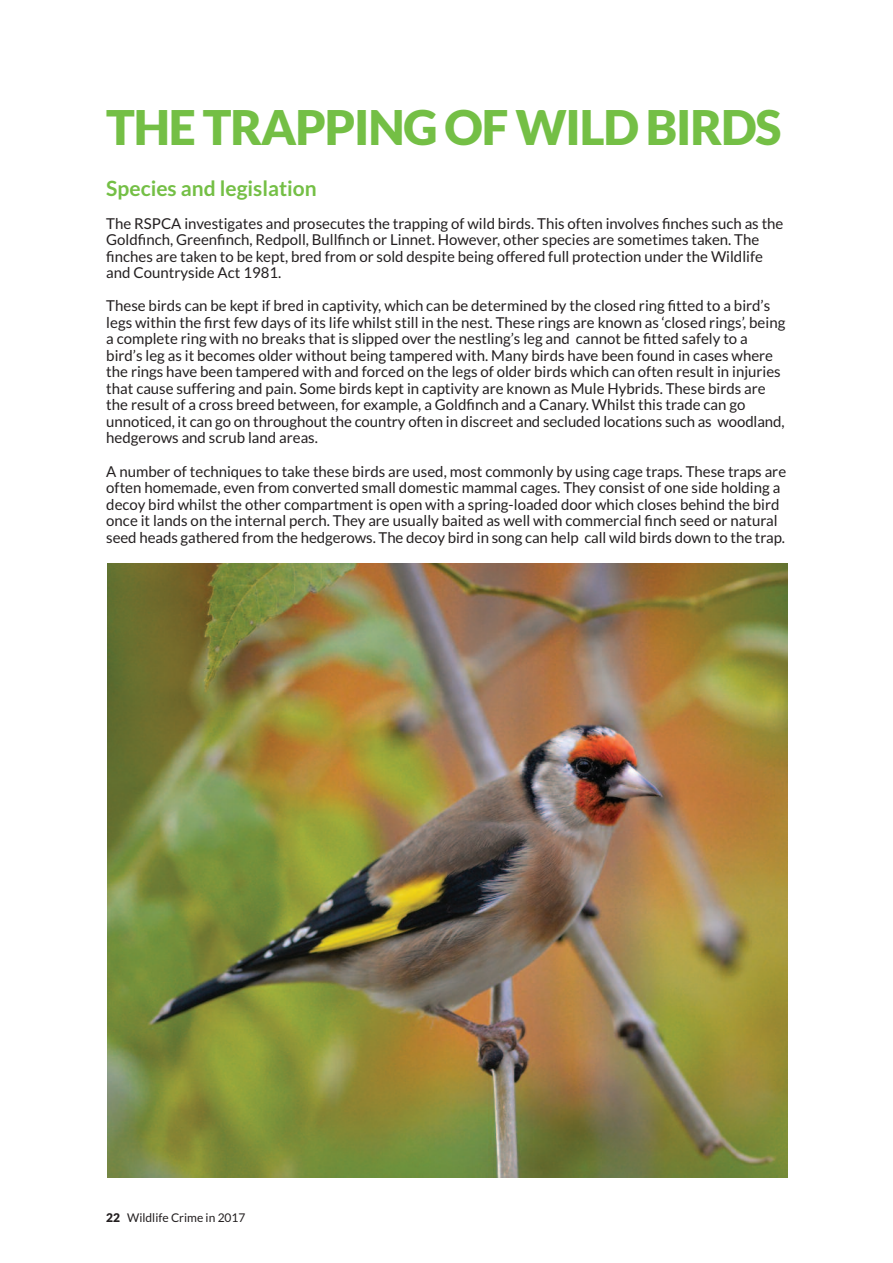
<style>
.page{position:relative;width:893px;height:1263px;background:#fff}
.page>*{position:absolute;margin:0;border:0;box-sizing:border-box;transform-origin:0 0}
.t1{font:900 48px "Lato";letter-spacing:-.025em;color:#74bf45}
.t2{font:700 21px "Lato";color:#74bf45}
.t3{font:15px/16.5px "Lato";color:#231f20}
.t4{font:12px "Lato";color:#231f20}
.s1{font-weight:900}
</style>
<div class="page">
<img style="left:107px;top:564px;width:680px;height:614px">
<h1 class="t1" style="left:106px;top:100px;width:677px">THE TRAPPING OF WILD BIRDS</h1>
<h2 class="t2" style="left:106px;top:176px;width:212px">Species and legislation</h2>
<p class="t3" style="left:106px;top:216px;width:679px">The RSPCA investigates and prosecutes the trapping of wild birds. This often involves finches such as the Goldfinch, Greenfinch, Redpoll, Bullfinch or Linnet. However, other species are sometimes taken. The finches are taken to be kept, bred from or sold despite being offered full protection under the Wildlife and Countryside Act 1981.</p>
<p class="t3" style="left:106px;top:298px;width:680px">These birds can be kept if bred in captivity, which can be determined by the closed ring fitted to a bird’s legs within the first few days of its life whilst still in the nest. These rings are known as ‘closed rings’, being a complete ring with no breaks that is slipped over the nestling’s leg and cannot be fitted safely to a bird’s leg as it becomes older without being tampered with. Many birds have been found in cases where the rings have been tampered with and forced on the legs of older birds which can often result in injuries that cause suffering and pain. Some birds kept in captivity are known as Mule Hybrids. These birds are the result of a cross breed between, for example, a Goldfinch and a Canary. Whilst this trade can go unnoticed, it can go on throughout the country often in discreet and secluded locations such as woodland, hedgerows and scrub land areas.</p>
<p class="t3" style="left:106px;top:463px;width:681px">A number of techniques to take these birds are used, most commonly by using cage traps. These traps are often homemade, even from converted small domestic mammal cages. They consist of one side holding a decoy bird whilst the other compartment is open with a spring-loaded door which closes behind the bird once it lands on the internal perch. They are usually baited as well with commercial finch seed or natural seed heads gathered from the hedgerows. The decoy bird in song can help call wild birds down to the trap.</p>
<p class="t4" style="left:106px;top:1210px;width:141px"><span class="s1">22</span> Wildlife Crime in 2017</p>
</div>
